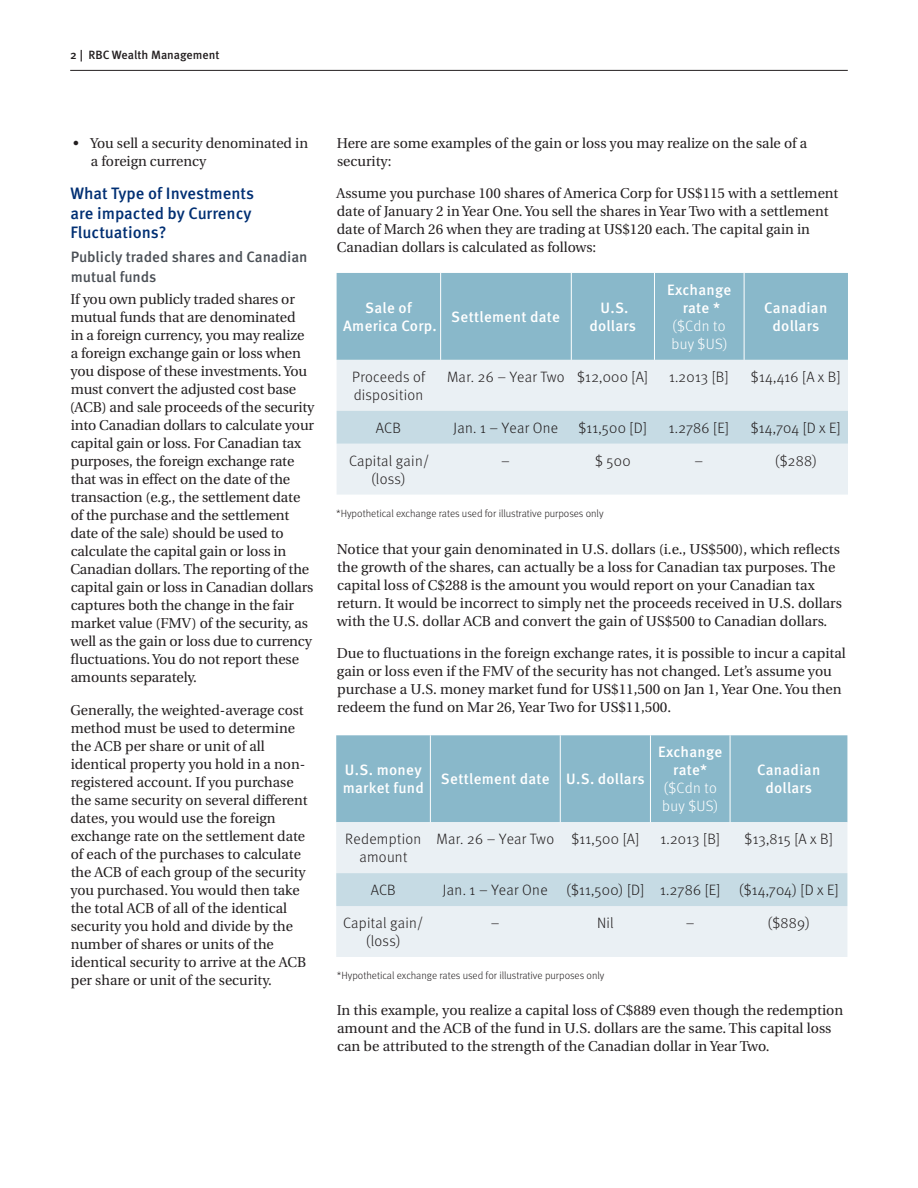
<style>
.page{position:relative;width:918px;height:1188px;background:#fff}
.page>*{position:absolute;margin:0;border:0;box-sizing:border-box;transform-origin:0 0}
._4-Text_Headline{font:500 16.5px/19.5px "Meta OT";color:#002f73}
.Subhead_-_main{font:300 15px/18px "Meta OT";letter-spacing:.02em;color:#231f20;text-align:center}
.Subhead_-_main-2{font:500 15px/18px "Meta OT";letter-spacing:.02em;color:#fff;text-align:center}
.Subhead_-_main-3{font:300 15px/18px "Meta OT";letter-spacing:.02em;color:#fff;text-align:center}
._4-Text_Headline-2{font:500 15px/19.5px "Meta OT";letter-spacing:-.005em;color:#4a4f55}
._5-Body_Copy{font:14.25px/18px "Utopia";color:#231f20}
.t1{font:500 12px "Meta OT";color:#231f20}
._5-Body_Copy-2{font:300 10.5px "Meta OT";color:#231f20}
.s1{font-weight:500}
</style>
<div class="page">
<hr style="left:70px;top:70px;width:778px;height:1px;background:#231f20">
<div style="left:336px;top:735px;width:511px;height:87px;background:#89b8ca"></div>
<div style="left:336px;top:822px;width:511px;height:135px;background:#eaf0f4"></div>
<div style="left:336px;top:873px;width:511px;height:33px;background:#c6dbe4"></div>
<hr style="left:430px;top:735px;width:1px;height:87px;background:#fff">
<hr style="left:560px;top:735px;width:1px;height:87px;background:#fff">
<hr style="left:650px;top:735px;width:1px;height:87px;background:#fff">
<hr style="left:730px;top:735px;width:1px;height:87px;background:#fff">
<div style="left:337px;top:273px;width:511px;height:87px;background:#89b8ca"></div>
<div style="left:337px;top:360px;width:511px;height:135px;background:#eaf0f4"></div>
<div style="left:337px;top:411px;width:511px;height:33px;background:#c6dbe4"></div>
<hr style="left:440px;top:273px;width:1px;height:87px;background:#fff">
<hr style="left:571px;top:273px;width:1px;height:87px;background:#fff">
<hr style="left:654px;top:273px;width:1px;height:87px;background:#fff">
<hr style="left:744px;top:273px;width:1px;height:87px;background:#fff">
<p class="t1" style="left:70px;top:47px;width:151px">2 | RBC Wealth Management</p>
<p class="_5-Body_Copy" style="left:91px;top:134px;width:219px;text-indent:-18px">• You sell a security denominated in a foreign currency</p>
<p class="_4-Text_Headline" style="left:71px;top:184px;width:185px">What Type of Investments are impacted by Currency<br>Fluctuations?</p>
<p class="_4-Text_Headline-2" style="left:71px;top:248px;width:238px">Publicly traded shares and Canadian mutual funds</p>
<p class="_5-Body_Copy" style="left:70px;top:291px;width:246px">If you own publicly traded shares or mutual funds that are denominated<br>in a foreign currency, you may realize<br>a foreign exchange gain or loss when you dispose of these investments. You must convert the adjusted cost base (ACB) and sale proceeds of the security into Canadian dollars to calculate your capital gain or loss. For Canadian tax purposes, the foreign exchange rate that was in effect on the date of the transaction (e.g., the settlement date of the purchase and the settlement date of the sale) should be used to calculate the capital gain or loss in Canadian dollars. The reporting of the capital gain or loss in Canadian dollars captures both the change in the fair market value (FMV) of the security, as well as the gain or loss due to currency fluctuations. You do not report these amounts separately.</p>
<p class="_5-Body_Copy" style="left:70px;top:701px;width:239px">Generally, the weighted-average cost method must be used to determine the ACB per share or unit of all identical property you hold in a non&shy;registered account. If you purchase the same security on several different dates, you would use the foreign exchange rate on the settlement date of each of the purchases to calculate the ACB of each group of the security you purchased. You would then take the total ACB of all of the identical security you hold and divide by the number of shares or units of the identical security to arrive at the ACB per share or unit of the security.</p>
<p class="_5-Body_Copy" style="left:337px;top:134px;width:472px">Here are some examples of the gain or loss you may realize on the sale of a security:</p>
<p class="_5-Body_Copy" style="left:336px;top:184px;width:504px">Assume you purchase 100 shares of America Corp for US$115 with a settlement date of January 2 in Year One. You sell the shares in Year Two with a settlement date of March 26 when they are trading at US$120 each. The capital gain in Canadian dollars is calculated as follows:</p>
<p class="Subhead_-_main-2" style="left:343px;top:299px;width:95px">Sale of<br>America Corp.</p>
<p class="Subhead_-_main-2" style="left:451px;top:308px;width:110px">Settlement date</p>
<p class="Subhead_-_main-2" style="left:589px;top:299px;width:48px">U.S. dollars</p>
<p class="Subhead_-_main-3" style="left:667px;top:281px;width:66px"><span class="s1">Exchange rate * </span>($Cdn to buy $US)</p>
<p class="Subhead_-_main-2" style="left:764px;top:299px;width:65px">Canadian dollars</p>
<p class="Subhead_-_main" style="left:352px;top:368px;width:75px;text-align:left">Proceeds of disposition</p>
<p class="Subhead_-_main" style="left:447px;top:368px;width:119px">Mar. 26 – Year Two</p>
<p class="Subhead_-_main" style="left:577px;top:368px;width:72px">$12,000 [A]</p>
<p class="Subhead_-_main" style="left:669px;top:368px;width:61px">1.2013 [B]</p>
<p class="Subhead_-_main" style="left:751px;top:368px;width:91px">$14,416 [A x B]</p>
<p class="Subhead_-_main" style="left:376px;top:419px;width:27px">ACB</p>
<p class="Subhead_-_main" style="left:454px;top:419px;width:106px">Jan. 1 – Year One</p>
<p class="Subhead_-_main" style="left:578px;top:419px;width:70px">$11,500 [D]</p>
<p class="Subhead_-_main" style="left:669px;top:419px;width:62px">1.2786 [E]</p>
<p class="Subhead_-_main" style="left:751px;top:419px;width:91px">$14,704 [D x E]</p>
<p class="Subhead_-_main" style="left:349px;top:452px;width:82px">Capital gain/ (loss)</p>
<p class="Subhead_-_main" style="left:501px;top:452px;width:10px">–</p>
<p class="Subhead_-_main" style="left:595px;top:452px;width:37px">$ 500</p>
<p class="Subhead_-_main" style="left:694px;top:452px;width:10px">–</p>
<p class="Subhead_-_main" style="left:775px;top:452px;width:44px">($288)</p>
<p class="_5-Body_Copy-2" style="left:336px;top:508px;width:269px">*Hypothetical exchange rates used for illustrative purposes only</p>
<p class="_5-Body_Copy" style="left:337px;top:540px;width:507px">Notice that your gain denominated in U.S. dollars (i.e., US$500), which reflects the growth of the shares, can actually be a loss for Canadian tax purposes. The capital loss of C$288 is the amount you would report on your Canadian tax return. It would be incorrect to simply net the proceeds received in U.S. dollars with the U.S. dollar ACB and convert the gain of US$500 to Canadian dollars.</p>
<p class="_5-Body_Copy" style="left:337px;top:645px;width:511px">Due to fluctuations in the foreign exchange rates, it is possible to incur a capital gain or loss even if the FMV of the security has not changed. Let’s assume you purchase a U.S. money market fund for US$11,500 on Jan 1, Year One. You then redeem the fund on Mar 26, Year Two for US$11,500.</p>
<p class="Subhead_-_main-2" style="left:343px;top:761px;width:83px;text-align:left">U.S. money market fund</p>
<p class="Subhead_-_main-2" style="left:441px;top:770px;width:110px">Settlement date</p>
<p class="Subhead_-_main-2" style="left:566px;top:770px;width:80px">U.S. dollars</p>
<p class="Subhead_-_main-3" style="left:658px;top:744px;width:66px"><span class="s1">Exchange rate* </span>($Cdn to buy $US)</p>
<p class="Subhead_-_main-2" style="left:757px;top:761px;width:65px">Canadian dollars</p>
<p class="Subhead_-_main" style="left:345px;top:830px;width:78px">Redemption amount</p>
<p class="Subhead_-_main" style="left:436px;top:830px;width:119px">Mar. 26 – Year Two</p>
<p class="Subhead_-_main" style="left:571px;top:830px;width:69px">$11,500 [A]</p>
<p class="Subhead_-_main" style="left:660px;top:830px;width:61px">1.2013 [B]</p>
<p class="Subhead_-_main" style="left:745px;top:830px;width:90px">$13,815 [A x B]</p>
<p class="Subhead_-_main" style="left:371px;top:881px;width:27px">ACB</p>
<p class="Subhead_-_main" style="left:443px;top:881px;width:106px">Jan. 1 – Year One</p>
<p class="Subhead_-_main" style="left:566px;top:881px;width:80px">($11,500) [D]</p>
<p class="Subhead_-_main" style="left:660px;top:881px;width:62px">1.2786 [E]</p>
<p class="Subhead_-_main" style="left:739px;top:881px;width:101px">($14,704) [D x E]</p>
<p class="Subhead_-_main" style="left:343px;top:914px;width:82px">Capital gain/ (loss)</p>
<p class="Subhead_-_main" style="left:491px;top:914px;width:10px">–</p>
<p class="Subhead_-_main" style="left:597px;top:914px;width:18px">Nil</p>
<p class="Subhead_-_main" style="left:686px;top:914px;width:10px">–</p>
<p class="Subhead_-_main" style="left:768px;top:914px;width:44px">($889)</p>
<p class="_5-Body_Copy-2" style="left:337px;top:969px;width:269px">*Hypothetical exchange rates used for illustrative purposes only</p>
<p class="_5-Body_Copy" style="left:337px;top:1001px;width:508px">In this example, you realize a capital loss of C$889 even though the redemption amount and the ACB of the fund in U.S. dollars are the same. This capital loss can be attributed to the strength of the Canadian dollar in Year Two.</p>
</div>
